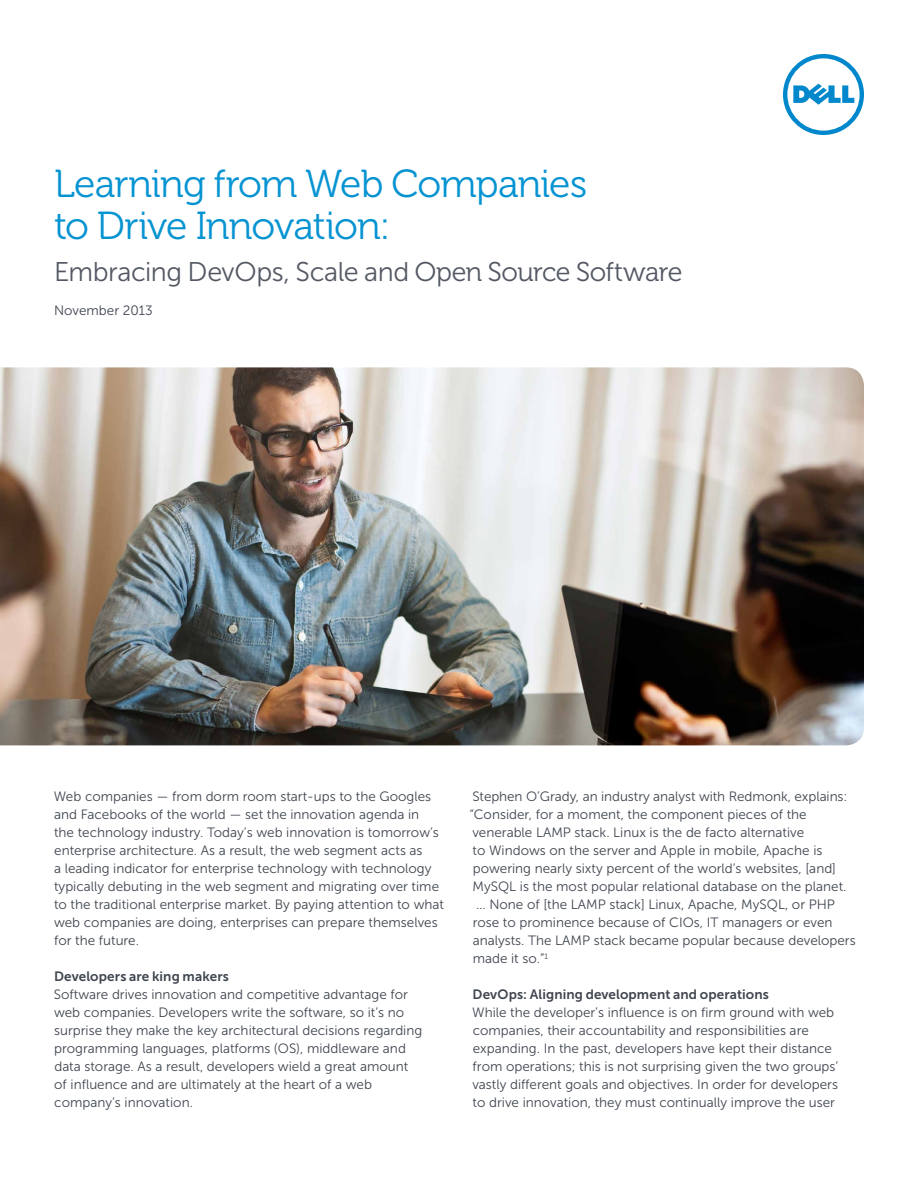
<style>
.page{position:relative;width:918px;height:1188px;background:#fff}
.page>*{position:absolute;margin:0;border:0;box-sizing:border-box;transform-origin:0 0}
.t1{font:39px/42px "Museo For Dell 300";letter-spacing:-.025em;color:#0593d2}
.t2{font:27px "Museo Sans For Dell 300";letter-spacing:-.015em;color:#535863}
.t3{font:13.5px/18px "Museo Sans For Dell 300";color:#3f454f}
.t4{font:13.5px "Museo Sans For Dell 700";letter-spacing:.01em;color:#3f454f}
.s1{font-family:"Museo For Dell 300"}
</style>
<div class="page">
<img style="left:0;top:367px;width:864px;height:378px">
<svg style="left:783px;top:54px;width:81px;height:81px"></svg>
<h1 class="t1" style="left:54px;top:163px;width:535px">Learning from Web Companies to Drive Innovation:</h1>
<h2 class="t2" style="left:54px;top:257px;width:630px">Embracing DevOps, Scale and <span class="s1">Open Source Software</span></h2>
<p class="t3" style="left:54px;top:301px;width:100px">November 2013</p>
<p class="t3" style="left:54px;top:787px;width:392px">Web companies — from dorm room start-ups to the Googles and Facebooks of the world — set the innovation agenda in<br>the technology industry. Today’s web innovation is tomorrow’s enterprise architecture. As a result, the web segment acts as<br>a leading indicator for enterprise technology with technology typically debuting in the web segment and migrating over time to the traditional enterprise market. By paying attention to what web companies are doing, enterprises can prepare themselves for the future.</p>
<p class="t4" style="left:54px;top:969px;width:176px">Developers are king makers</p>
<p class="t3" style="left:54px;top:985px;width:370px">Software drives innovation and competitive advantage for web companies. Developers write the software, so it’s no surprise they make the key architectural decisions regarding programming languages, platforms (OS), middleware and data storage. As a result, developers wield a great amount of influence and are ultimately at the heart of a web company’s innovation.</p>
<p class="t3" style="left:472px;top:787px;width:377px">Stephen O’Grady, an industry analyst with Redmonk, explains:</p>
<p class="t3" style="left:469px;top:805px;width:339px">“Consider, for a moment, the component pieces of the</p>
<p class="t3" style="left:472px;top:823px;width:333px">venerable LAMP stack. Linux is the de facto alternative</p>
<p class="t3" style="left:473px;top:841px;width:351px">to Windows on the server and Apple in mobile, Apache is</p>
<p class="t3" style="left:473px;top:859px;width:365px">powering nearly sixty percent of the world’s websites, [and]</p>
<p class="t3" style="left:472px;top:877px;width:376px">MySQL is the most popular relational database on the planet.</p>
<p class="t3" style="left:476px;top:895px;width:360px">… None of [the LAMP stack] Linux, Apache, MySQL, or PHP</p>
<p class="t3" style="left:473px;top:913px;width:361px">rose to prominence because of CIOs, IT managers or even</p>
<p class="t3" style="left:473px;top:931px;width:385px">analysts. The LAMP stack became popular because developers</p>
<p class="t3" style="left:473px;top:949px;width:77px">made it so.”<sup>1</sup></p>
<p class="t4" style="left:473px;top:987px;width:298px">DevOps: Aligning development and operations</p>
<p class="t3" style="left:472px;top:1003px;width:368px">While the developer’s influence is on firm ground with web companies, their accountability and responsibilities are expanding. In the past, developers have kept their distance from operations; this is not surprising given the two groups’ vastly different goals and objectives. In order for developers to drive innovation, they must continually improve the user</p>
</div>
